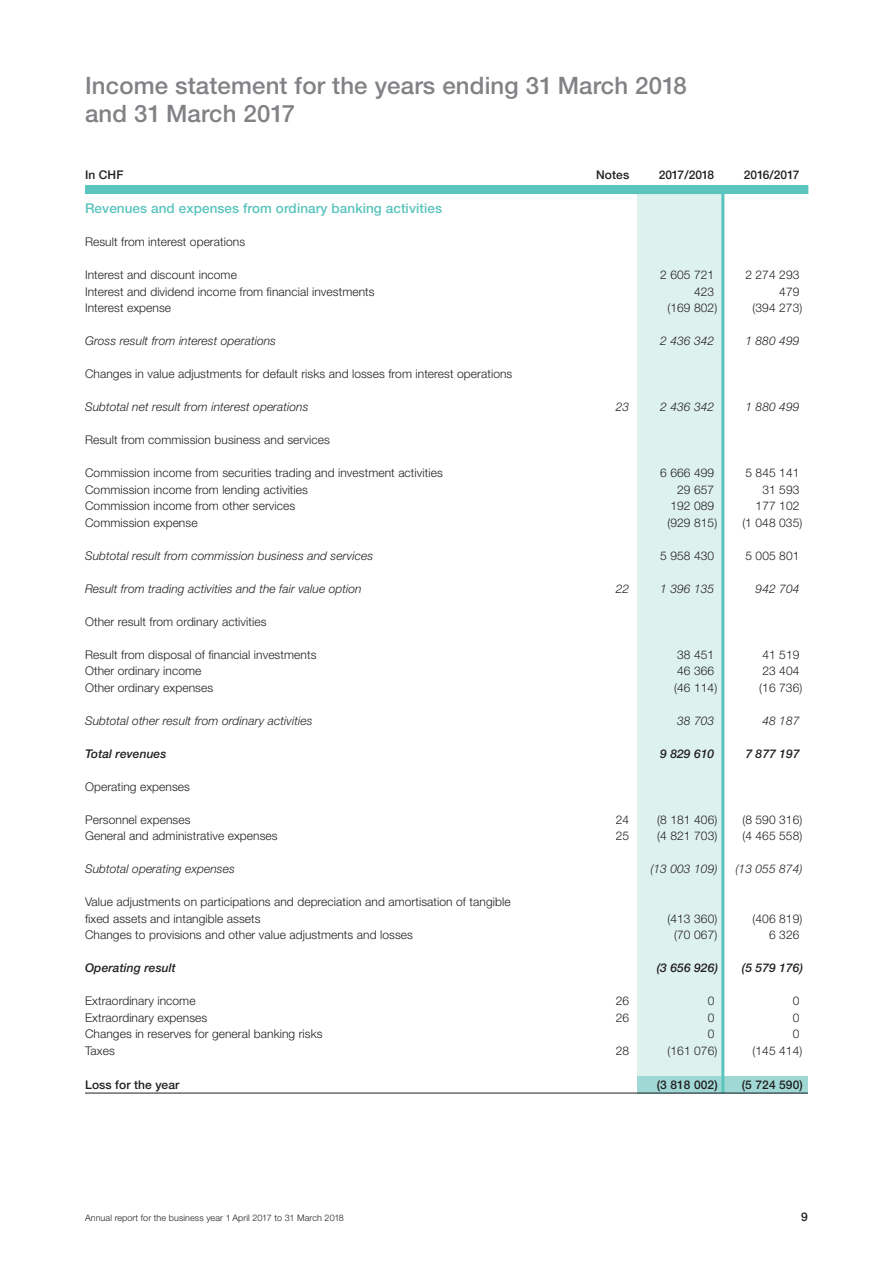
<style>
.page{position:relative;width:893px;height:1263px;background:#fff}
.page>*{position:absolute;margin:0;border:0;box-sizing:border-box;transform-origin:0 0}
.t1{font:500 24px/28.8px "Helvetica Neue LT Std";letter-spacing:.005em;color:#808285}
.t2{font:500 13.5px "Helvetica Neue LT Std";letter-spacing:.005em;color:#5ac4bd}
.t3{font:300 12px/16.5px "Helvetica Neue LT Std";letter-spacing:.005em;color:#231f20}
.t4{font:italic 300 12px "Helvetica Neue LT Std";letter-spacing:.005em;color:#231f20}
.t5{font:italic 500 12px "Helvetica Neue LT Std";letter-spacing:.005em;color:#231f20}
.t6{font:500 12px "Helvetica Neue LT Std";letter-spacing:.005em;color:#231f20}
.t7{font:500 12px "Helvetica Neue LT Std";letter-spacing:-.015em;color:#231f20}
.t8{font:300 9px "Helvetica Neue LT Std";letter-spacing:.01em;color:#231f20}
</style>
<div class="page">
<div style="left:638px;top:194px;width:85px;height:899px;background:#ddf1ef"></div>
<div style="left:638px;top:1076px;width:170px;height:17px;background:#a0d8d6"></div>
<hr style="left:721px;top:186px;width:3px;height:907px;background:#5ac4bd">
<div style="left:85px;top:185px;width:723px;height:9px;background:#5ac4bd"></div>
<hr style="left:85px;top:1093px;width:723px;height:1px;background:#231f20">
<h1 class="t1" style="left:85px;top:70px;width:603px">Income statement for the years ending 31 March 2018 and 31 March 2017</h1>
<p class="t6" style="left:85px;top:167px;width:40px">In CHF</p>
<p class="t6" style="left:596px;top:167px;width:35px">Notes</p>
<p class="t7" style="left:659px;top:167px;width:57px">2017/2018</p>
<p class="t7" style="left:744px;top:167px;width:57px">2016/2017</p>
<p class="t2" style="left:85px;top:200px;width:358px">Revenues and expenses from ordinary banking activities</p>
<p class="t3" style="left:85px;top:233px;width:162px">Result from interest operations</p>
<p class="t3" style="left:85px;top:266px;width:153px">Interest and discount income</p>
<p class="t3" style="left:660px;top:266px;width:56px">2 605 721</p>
<p class="t3" style="left:745px;top:266px;width:56px">2 274 293</p>
<p class="t3" style="left:85px;top:283px;width:291px">Interest and dividend income from financial investments</p>
<p class="t3" style="left:694px;top:283px;width:22px">423</p>
<p class="t3" style="left:779px;top:283px;width:22px">479</p>
<p class="t3" style="left:85px;top:299px;width:88px">Interest expense</p>
<p class="t3" style="left:667px;top:299px;width:51px">(169 802)</p>
<p class="t3" style="left:752px;top:299px;width:51px">(394 273)</p>
<p class="t4" style="left:85px;top:334px;width:193px">Gross result from interest operations</p>
<p class="t4" style="left:660px;top:334px;width:56px">2 436 342</p>
<p class="t4" style="left:745px;top:334px;width:56px">1 880 499</p>
<p class="t3" style="left:85px;top:365px;width:429px">Changes in value adjustments for default risks and losses from interest operations</p>
<p class="t4" style="left:85px;top:400px;width:225px">Subtotal net result from interest operations</p>
<p class="t4" style="left:616px;top:400px;width:15px">23</p>
<p class="t4" style="left:660px;top:400px;width:56px">2 436 342</p>
<p class="t4" style="left:745px;top:400px;width:56px">1 880 499</p>
<p class="t3" style="left:85px;top:431px;width:246px">Result from commission business and services</p>
<p class="t3" style="left:85px;top:464px;width:359px">Commission income from securities trading and investment activities</p>
<p class="t3" style="left:660px;top:464px;width:56px">6 666 499</p>
<p class="t3" style="left:745px;top:464px;width:56px">5 845 141</p>
<p class="t3" style="left:85px;top:481px;width:224px">Commission income from lending activities</p>
<p class="t3" style="left:677px;top:481px;width:39px">29 657</p>
<p class="t3" style="left:762px;top:481px;width:39px">31 593</p>
<p class="t3" style="left:85px;top:497px;width:212px">Commission income from other services</p>
<p class="t3" style="left:670px;top:497px;width:45px">192 089</p>
<p class="t3" style="left:756px;top:497px;width:45px">177 102</p>
<p class="t3" style="left:85px;top:514px;width:114px">Commission expense</p>
<p class="t3" style="left:667px;top:514px;width:51px">(929 815)</p>
<p class="t3" style="left:742px;top:514px;width:61px">(1 048 035)</p>
<p class="t4" style="left:85px;top:548px;width:290px">Subtotal result from commission business and services</p>
<p class="t3" style="left:660px;top:547px;width:56px">5 958 430</p>
<p class="t3" style="left:745px;top:547px;width:56px">5 005 801</p>
<p class="t4" style="left:85px;top:581px;width:278px">Result from trading activities and the fair value option</p>
<p class="t4" style="left:616px;top:581px;width:15px">22</p>
<p class="t4" style="left:660px;top:581px;width:56px">1 396 135</p>
<p class="t4" style="left:756px;top:581px;width:45px">942 704</p>
<p class="t3" style="left:85px;top:613px;width:183px">Other result from ordinary activities</p>
<p class="t3" style="left:85px;top:646px;width:233px">Result from disposal of financial investments</p>
<p class="t3" style="left:677px;top:646px;width:39px">38 451</p>
<p class="t3" style="left:762px;top:646px;width:39px">41 519</p>
<p class="t3" style="left:85px;top:662px;width:118px">Other ordinary income</p>
<p class="t3" style="left:677px;top:662px;width:39px">46 366</p>
<p class="t3" style="left:762px;top:662px;width:39px">23 404</p>
<p class="t3" style="left:85px;top:679px;width:130px">Other ordinary expenses</p>
<p class="t3" style="left:674px;top:679px;width:45px">(46 114)</p>
<p class="t3" style="left:759px;top:679px;width:45px">(16 736)</p>
<p class="t4" style="left:85px;top:713px;width:229px">Subtotal other result from ordinary activities</p>
<p class="t4" style="left:677px;top:713px;width:39px">38 703</p>
<p class="t4" style="left:762px;top:713px;width:39px">48 187</p>
<p class="t5" style="left:85px;top:746px;width:83px">Total revenues</p>
<p class="t5" style="left:660px;top:746px;width:56px">9 829 610</p>
<p class="t5" style="left:745px;top:746px;width:56px">7 877 197</p>
<p class="t3" style="left:85px;top:778px;width:106px">Operating expenses</p>
<p class="t3" style="left:85px;top:811px;width:107px">Personnel expenses</p>
<p class="t3" style="left:616px;top:811px;width:15px">24</p>
<p class="t3" style="left:657px;top:811px;width:61px">(8 181 406)</p>
<p class="t3" style="left:742px;top:811px;width:61px">(8 590 316)</p>
<p class="t3" style="left:85px;top:827px;width:194px">General and administrative expenses</p>
<p class="t3" style="left:616px;top:827px;width:15px">25</p>
<p class="t3" style="left:657px;top:827px;width:61px">(4 821 703)</p>
<p class="t3" style="left:742px;top:827px;width:61px">(4 465 558)</p>
<p class="t4" style="left:85px;top:862px;width:151px">Subtotal operating expenses</p>
<p class="t4" style="left:650px;top:862px;width:69px">(13 003 109)</p>
<p class="t4" style="left:735px;top:862px;width:69px">(13 055 874)</p>
<p class="t3" style="left:85px;top:893px;width:427px">Value adjustments on participations and depreciation and amortisation of tangible fixed assets and intangible assets</p>
<p class="t3" style="left:667px;top:910px;width:51px">(413 360)</p>
<p class="t3" style="left:752px;top:910px;width:51px">(406 819)</p>
<p class="t3" style="left:85px;top:926px;width:329px">Changes to provisions and other value adjustments and losses</p>
<p class="t3" style="left:674px;top:926px;width:45px">(70 067)</p>
<p class="t3" style="left:769px;top:926px;width:32px">6 326</p>
<p class="t5" style="left:85px;top:961px;width:92px">Operating result</p>
<p class="t5" style="left:657px;top:961px;width:63px">(3 656 926)</p>
<p class="t5" style="left:742px;top:961px;width:63px">(5 579 176)</p>
<p class="t3" style="left:85px;top:992px;width:112px">Extraordinary income</p>
<p class="t3" style="left:616px;top:992px;width:15px">26</p>
<p class="t3" style="left:708px;top:992px;width:8px">0</p>
<p class="t3" style="left:793px;top:992px;width:8px">0</p>
<p class="t3" style="left:85px;top:1009px;width:124px">Extraordinary expenses</p>
<p class="t3" style="left:616px;top:1009px;width:15px">26</p>
<p class="t3" style="left:708px;top:1009px;width:8px">0</p>
<p class="t3" style="left:793px;top:1009px;width:8px">0</p>
<p class="t3" style="left:85px;top:1025px;width:239px">Changes in reserves for general banking risks</p>
<p class="t3" style="left:708px;top:1025px;width:8px">0</p>
<p class="t3" style="left:793px;top:1025px;width:8px">0</p>
<p class="t3" style="left:85px;top:1042px;width:31px">Taxes</p>
<p class="t3" style="left:616px;top:1042px;width:15px">28</p>
<p class="t3" style="left:667px;top:1042px;width:51px">(161 076)</p>
<p class="t3" style="left:752px;top:1042px;width:51px">(145 414)</p>
<p class="t6" style="left:85px;top:1078px;width:96px">Loss for the year</p>
<p class="t6" style="left:657px;top:1078px;width:62px">(3 818 002)</p>
<p class="t6" style="left:742px;top:1078px;width:62px">(5 724 590)</p>
<p class="t8" style="left:85px;top:1212px;width:260px">Annual report for the business year 1 April 2017 to 31 March 2018</p>
<p class="t6" style="left:801px;top:1209px;width:8px">9</p>
</div>
